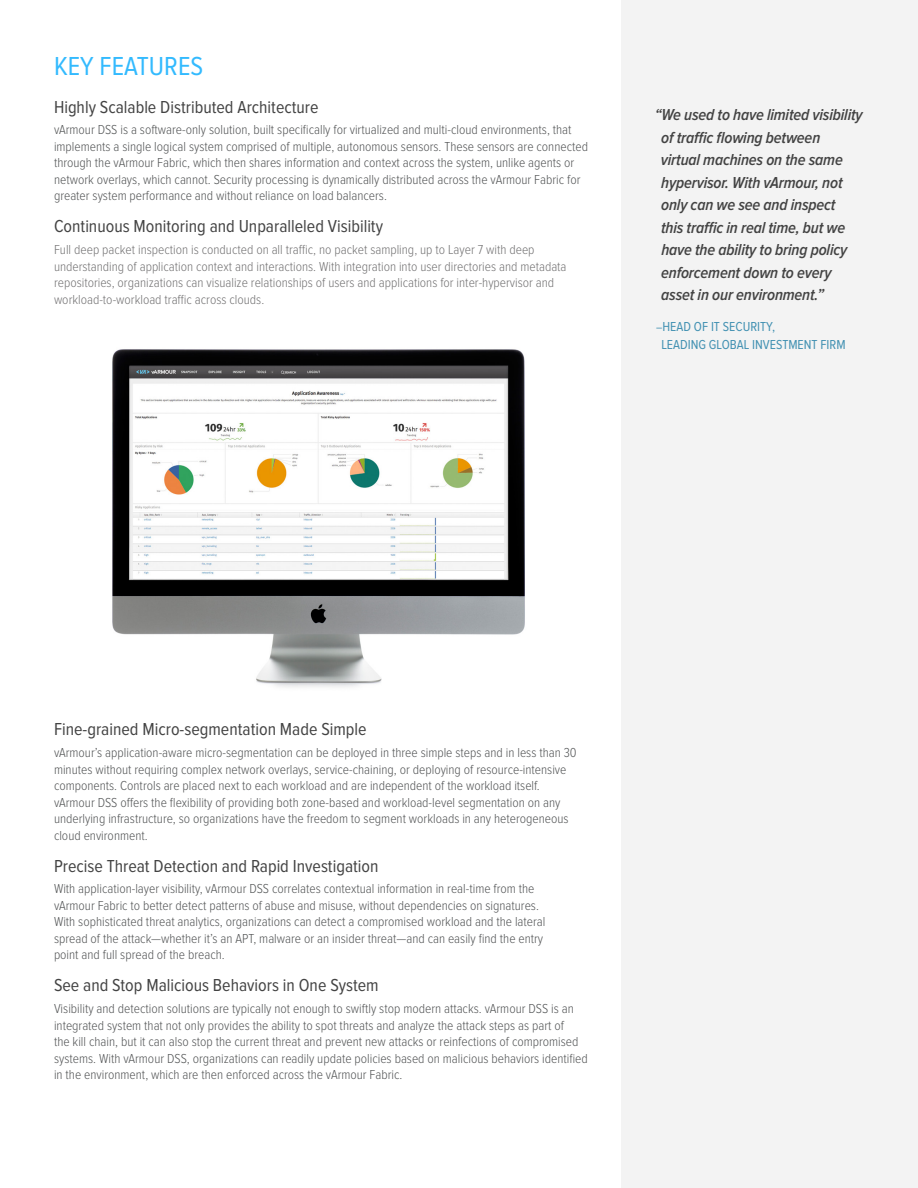
<style>
.page{position:relative;width:918px;height:1188px;background:#fff}
.page>*{position:absolute;margin:0;border:0;box-sizing:border-box;transform-origin:0 0}
.t1{font:27px "Proxima Nova Cond";color:#33bafe}
.t2{font:18px "Proxima Nova Cond";color:#434343}
.t3{font:italic 600 16.5px/22.5px "Proxima Nova Cond";letter-spacing:-.01em;color:#434343}
.t4{font:300 13.5px/16.5px "Proxima Nova Cond";color:#545657}
.t5{font:300 13.5px/16.5px "Proxima Nova Cond";color:#747374}
.t6{font:13.5px/18px "Proxima Nova Cond";color:#4291b2}
.s1{font-size:12px}
</style>
<div class="page">
<div style="left:622px;top:0;width:296px;height:1188px;background:#f3f3f3"></div>
<img style="left:112px;top:349px;width:413px;height:338px">
<h1 class="t1" style="left:54px;top:54px;width:151px">KEY FEATURES</h1>
<h2 class="t2" style="left:54px;top:98px;width:266px">Highly Scalable Distributed Architecture</h2>
<p class="t4" style="left:54px;top:122px;width:536px">vArmour DSS is a software-only solution, built specifically for virtualized and multi-cloud environments, that implements a single logical system comprised of multiple, autonomous sensors. These sensors are connected through the vArmour Fabric, which then shares information and context across the system, unlike agents or network overlays, which cannot. Security processing is dynamically distributed across the vArmour Fabric for greater system performance and without reliance on load balancers.</p>
<h2 class="t2" style="left:54px;top:218px;width:331px">Continuous Monitoring and Unparalleled Visibility</h2>
<p class="t5" style="left:54px;top:242px;width:514px">Full deep packet inspection is conducted on all traffic, no packet sampling, up to Layer 7 with deep understanding of application context and interactions. With integration into user directories and metadata repositories, organizations can visualize relationships of users and applications for inter-hypervisor and workload-to-workload traffic across clouds.</p>
<p class="t3" style="left:661px;top:104px;width:203px;text-indent:-6px">“We used to have limited visibility of traffic flowing between virtual machines on the same hypervisor. With vArmour, not only can we see and inspect<br>this traffic in real time, but we have the ability to bring policy enforcement down to every asset in our environment.”</p>
<p class="t6" style="left:661px;top:318px;width:186px;text-indent:-5px"><span class="s1">–</span>HEAD OF IT SECURITY,<br>LEADING GLOBAL INVESTMENT FIRM</p>
<h2 class="t2" style="left:54px;top:721px;width:314px">Fine-grained Micro-segmentation Made Simple</h2>
<p class="t4" style="left:54px;top:745px;width:524px">vArmour’s application-aware micro-segmentation can be deployed in three simple steps and in less than 30 minutes without requiring complex network overlays, service-chaining, or deploying of resource-intensive components. Controls are placed next to each workload and are independent of the workload itself. vArmour DSS offers the flexibility of providing both zone-based and workload-level segmentation on any underlying infrastructure, so organizations have the freedom to segment workloads in any heterogeneous cloud environment.</p>
<h2 class="t2" style="left:54px;top:857px;width:326px">Precise Threat Detection and Rapid Investigation</h2>
<p class="t4" style="left:54px;top:881px;width:493px">With application-layer visibility, vArmour DSS correlates contextual information in real-time from the vArmour Fabric to better detect patterns of abuse and misuse, without dependencies on signatures.<br>With sophisticated threat analytics, organizations can detect a compromised workload and the lateral spread of the attack—whether it’s an APT, malware or an insider threat—and can easily find the entry point and full spread of the breach.</p>
<h2 class="t2" style="left:54px;top:977px;width:326px">See and Stop Malicious Behaviors in One System</h2>
<p class="t4" style="left:54px;top:1001px;width:535px">Visibility and detection solutions are typically not enough to swiftly stop modern attacks. vArmour DSS is an integrated system that not only provides the ability to spot threats and analyze the attack steps as part of<br>the kill chain, but it can also stop the current threat and prevent new attacks or reinfections of compromised systems. With vArmour DSS, organizations can readily update policies based on malicious behaviors identified in the environment, which are then enforced across the vArmour Fabric.</p>
</div>
